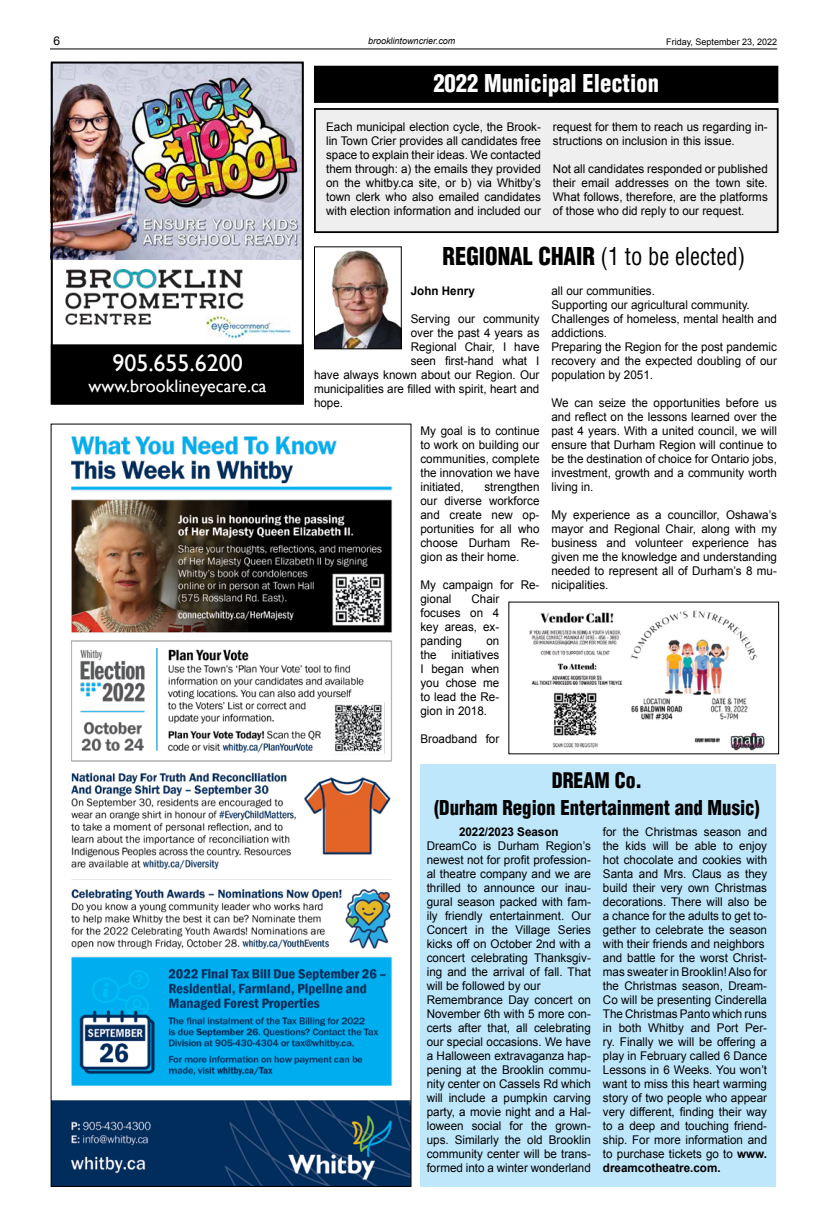
<style>
.page{position:relative;width:819px;height:1224px;background:#fff}
.page>*{position:absolute;margin:0;border:0;box-sizing:border-box;transform-origin:0 0}
.t1{font:condensed 24px "Helvetica";color:#000;scale:.94 1}
.t2{font:900 condensed 24px "Helvetica";color:#fff;scale:.94 1}
.t3{font:24px "Gill Sans";color:#fff}
.t4{font:900 condensed 21px "Helvetica";color:#000;scale:.94 1}
.t5{font:900 condensed 20px "Helvetica";color:#000;scale:.94 1}
.t6{font:18px "Gill Sans";color:#fff}
.t7{font:12px/14px "Arial";color:#000;text-align:justify}
.t8{font:700 12px "Arial";color:#000}
.t9{font:9px "Arial";color:#000}
.t10{font:italic 9px "Arial";color:#000}
.s1{font-weight:900}
.s2{font-weight:700}
</style>
<div class="page">
<hr style="left:50px;top:48px;width:727px;height:1px;background:#000">
<div style="left:420px;top:764px;width:356px;height:422px;background:#bee7fb"></div>
<div style="left:315px;top:109px;width:463px;height:123px;background:#efeff0"></div>
<div style="left:314px;top:108px;width:465px;height:125px;border:2px solid #000"></div>
<img style="left:53px;top:436px;width:357px;height:749px">
<div style="left:315px;top:67px;width:462px;height:35px;background:#000"></div>
<div style="left:314px;top:66px;width:464px;height:37px;border:2px solid #000"></div>
<img style="left:316px;top:250px;width:84px;height:97px">
<div style="left:314px;top:246px;width:88px;height:103px;border:1px solid #000"></div>
<img style="left:529px;top:610px;width:236px;height:141px">
<img style="left:216px;top:322px;width:75px;height:21px">
<div style="left:52px;top:345px;width:251px;height:59px;background:#000"></div>
<div style="left:51px;top:344px;width:253px;height:61px;border:2px solid #000"></div>
<img style="left:54px;top:65px;width:247px;height:194px">
<div style="left:51px;top:62px;width:253px;height:343px;border:2px solid #000"></div>
<div style="left:58px;top:263px;width:191px;height:69px;background:#fff"></div>
<img style="left:65px;top:270px;width:182px;height:60px">
<p class="t7" style="left:53px;top:34px;width:8px">6</p>
<p class="t10" style="left:368px;top:35px;width:89px">brooklintowncrier.com</p>
<p class="t9" style="left:666px;top:36px;width:112px">Friday, September 23, 2022</p>
<h1 class="t3" style="left:112px;top:349px;width:132px">905.655.6200</h1>
<h3 class="t6" style="left:89px;top:375px;width:180px">www.brooklineyecare.ca</h3>
<h1 class="t2" style="left:433px;top:68px;width:242px">2022 Municipal Election</h1>
<p class="t7" style="left:326px;top:120px;width:216px">Each municipal election cycle, the Brook&shy;lin Town Crier provides all candidates free space to explain their ideas. We contacted them through: a) the emails they provided on the whitby.ca site, or b) via Whitby’s town clerk who also emailed candidates with election information and included our</p>
<p class="t7" style="left:553px;top:120px;width:216px">request for them to reach us regarding in&shy;structions on inclusion in this issue.</p>
<p class="t7" style="left:553px;top:162px;width:216px">Not all candidates responded or published their email addresses on the town site.<br>What follows, therefore, are the platforms of those who did reply to our request.</p>
<h1 class="t1" style="left:443px;top:241px;width:324px"><span class="s1">REGIONAL CHAIR</span> (1 to be elected)</h1>
<p class="t8" style="left:411px;top:283px;width:66px">John Henry</p>
<p class="t7" style="left:411px;top:312px;width:130px">Serving our community</p>
<p class="t7" style="left:411px;top:326px;width:130px">over the past 4 years as</p>
<p class="t7" style="left:411px;top:340px;width:130px">Regional Chair, I have</p>
<p class="t7" style="left:411px;top:354px;width:130px">seen first-hand what I</p>
<p class="t7" style="left:314px;top:368px;width:227px">have always known about our Region. Our</p>
<p class="t7" style="left:314px;top:382px;width:227px">municipalities are filled with spirit, heart and</p>
<p class="t7" style="left:314px;top:396px;width:31px">hope.</p>
<p class="t7" style="left:420px;top:424px;width:120px">My goal is to continue to work on building our communities, complete the innovation we have initiated,</p>
<p class="t7" style="left:420px;top:480px;width:121px;text-indent:64px">strengthen our diverse workforce and create new op&shy;portunities for all who choose Durham Re&shy;gion as their home.</p>
<p class="t7" style="left:420px;top:578px;width:120px">My campaign for Re&shy;gional</p>
<p class="t7" style="left:420px;top:592px;width:80px;text-indent:51px">Chair focuses on 4 key areas, ex&shy;panding</p>
<p class="t7" style="left:420px;top:634px;width:80px;text-indent:66px">on the initiatives I began when you chose me to lead the Re&shy;gion in 2018.</p>
<p class="t7" style="left:420px;top:732px;width:80px">Broadband for</p>
<p class="t7" style="left:551px;top:284px;width:227px;text-align:left">all our communities.<br>Supporting our agricultural community.<br>Challenges of homeless, mental health and addictions.<br>Preparing the Region for the post pandemic recovery and the expected doubling of our population by 2051.</p>
<p class="t7" style="left:551px;top:396px;width:227px">We can seize the opportunities before us and reflect on the lessons learned over the past 4 years. With a united council, we will ensure that Durham Region will continue to be the destination of choice for Ontario jobs, investment, growth and a community worth living in.</p>
<p class="t7" style="left:551px;top:508px;width:227px">My experience as a councillor, Oshawa’s mayor and Regional Chair, along with my business and volunteer experience has given me the knowledge and understanding needed to represent all of Durham’s 8 mu&shy;nicipalities.</p>
<h2 class="t4" style="left:552px;top:767px;width:98px">DREAM Co.</h2>
<h3 class="t5" style="left:434px;top:795px;width:348px">(Durham Region Entertainment and Music)</h3>
<p class="t8" style="left:459px;top:824px;width:101px">2022/2023 Season</p>
<p class="t7" style="left:427px;top:839px;width:166px;text-align:left">DreamCo is Durham Region’s newest not for profit profession&shy;al theatre company and we are thrilled to announce our inau&shy;gural season packed with fam&shy;ily friendly entertainment. Our<br>Concert in the Village Series kicks off on October 2nd with a concert celebrating Thanksgiv&shy;ing and the arrival of fall. That will be followed by our<br>Remembrance Day concert on<br>November 6th with 5 more con&shy;certs after that, all celebrating our special occasions. We have a Halloween extravaganza hap&shy;pening at the Brooklin commu&shy;nity center on Cassels Rd which will include a pumpkin carving party, a movie night and a Hal&shy;loween social for the grown&shy;ups. Similarly the old Brooklin community center will be trans&shy;formed into a winter wonderland</p>
<p class="t7" style="left:603px;top:825px;width:166px;text-align:left">for the Christmas season and the kids will be able to enjoy hot chocolate and cookies with<br>Santa and Mrs. Claus as they build their very own Christmas decorations. There will also be a chance for the adults to get to&shy;gether to celebrate the season with their friends and neighbors and battle for the worst Christ&shy;mas sweater in Brooklin! Also for the Christmas season, Dream-<br>Co will be presenting Cinderella<br>The Christmas Panto which runs in both Whitby and Port Per&shy;ry. Finally we will be offering a play in February called 6 Dance<br>Lessons in 6 Weeks. You won’t want to miss this heart warming story of two people who appear very different, finding their way to a deep and touching friend&shy;ship. For more information and to purchase tickets go to <span class="s2">www. dreamcotheatre.com.</span></p>
</div>
